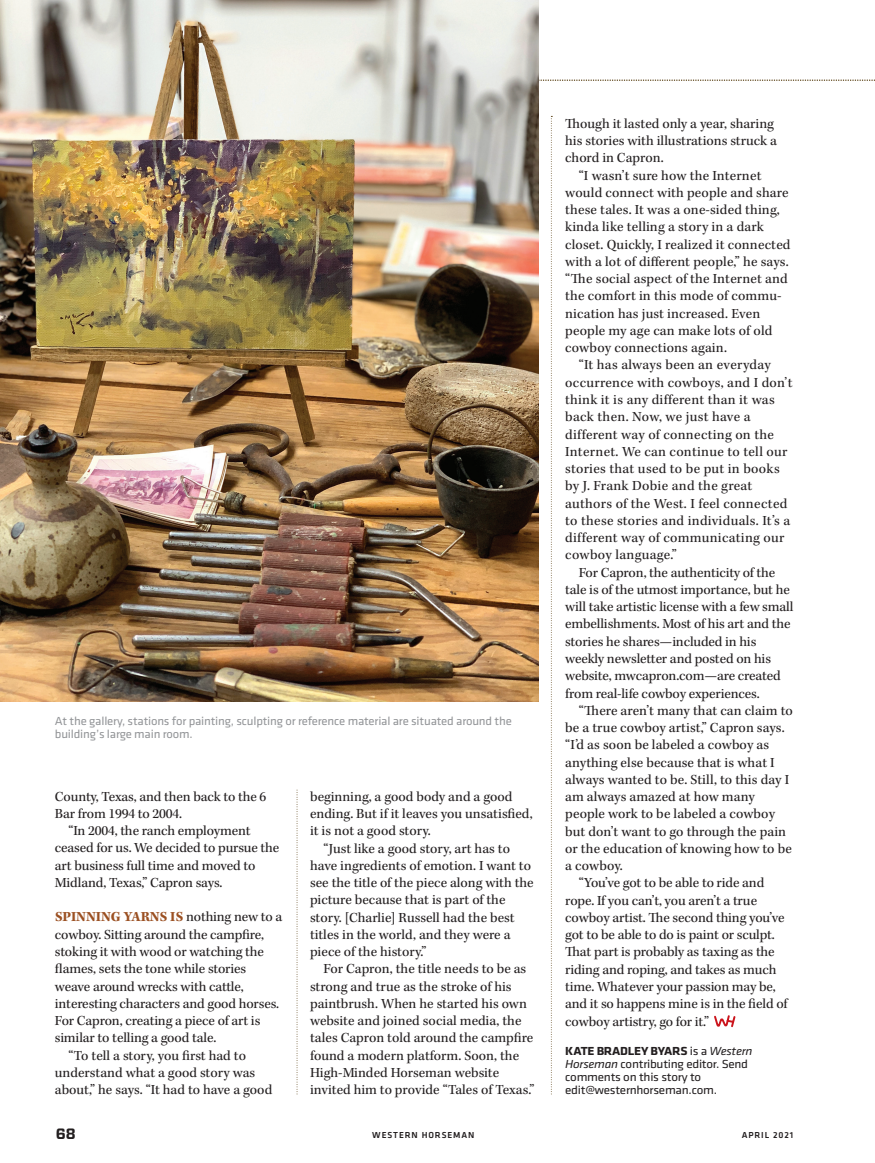
<style>
.page{position:relative;width:875px;height:1163px;background:#fff}
.page>*{position:absolute;margin:0;border:0;box-sizing:border-box;transform-origin:0 0}
.t1{font:700 15px "Vitesse";color:#231f20}
.t2{font:14.25px/17.2px "Kepler Std";color:#231f20}
.t3{font:14.25px/17.2px "Kepler Std";letter-spacing:.02em;color:#231f20}
.t4{font:14.25px "Kepler Std Bold Capt";color:#9b5022}
.t5{font:12.15px/13.5px "Klavika Basic";letter-spacing:-.015em;color:#939598;scale:1.05 1}
.t6{font:12.15px/13.2px "Klavika Basic";letter-spacing:-.02em;color:#231f20;scale:1.08 1}
.t7{font:500 9px "Klavika Basic";letter-spacing:.1em;color:#231f20}
.s1{font-family:"Kepler Std";color:#231f20}
.s2{font-weight:700}
.s3{font-style:italic}
</style>
<div class="page">
<svg style="left:538px;top:79px;width:337px;height:2px"></svg>
<svg style="left:714px;top:1015px;width:21px;height:12px"></svg>
<svg style="left:551px;top:116px;width:1px;height:978px"></svg>
<svg style="left:296px;top:790px;width:1px;height:304px"></svg>
<img style="left:0;top:0;width:538px;height:701px">
<p class="t5" style="left:55px;top:713px;width:436px">At the gallery, stations for painting, sculpting or reference material are situated around the building’s large main room.</p>
<p class="t2" style="left:55px;top:788px;width:213px">County, Texas, and then back to the 6<br>Bar from 1994 to 2004.</p>
<p class="t2" style="left:55px;top:822px;width:226px;text-indent:13px">“In 2004, the ranch employment ceased for us. We decided to pursue the art business full time and moved to Midland, Texas,” Capron says.</p>
<p class="t4" style="left:55px;top:909px;width:229px">SPINNING YARNS IS <span class="s1">nothing new to a</span></p>
<p class="t2" style="left:55px;top:926px;width:211px">cowboy. Sitting around the campfire,</p>
<p class="t2" style="left:55px;top:943px;width:211px">stoking it with wood or watching the</p>
<p class="t2" style="left:55px;top:960px;width:193px">flames, sets the tone while stories</p>
<p class="t2" style="left:55px;top:978px;width:190px">weave around wrecks with cattle,</p>
<p class="t2" style="left:55px;top:995px;width:226px">interesting characters and good horses.</p>
<p class="t2" style="left:55px;top:1012px;width:207px">For Capron, creating a piece of art is</p>
<p class="t2" style="left:55px;top:1029px;width:163px">similar to telling a good tale.</p>
<p class="t2" style="left:68px;top:1047px;width:179px">“To tell a story, you first had to</p>
<p class="t2" style="left:55px;top:1064px;width:202px">understand what a good story was</p>
<p class="t2" style="left:55px;top:1081px;width:219px">about,” he says. “It had to have a good</p>
<p class="t2" style="left:310px;top:788px;width:204px">beginning, a good body and a good</p>
<p class="t2" style="left:310px;top:805px;width:224px">ending. But if it leaves you unsatisfied,</p>
<p class="t2" style="left:310px;top:822px;width:122px">it is not a good story.</p>
<p class="t2" style="left:323px;top:840px;width:188px">“Just like a good story, art has to</p>
<p class="t2" style="left:310px;top:857px;width:222px">have ingredients of emotion. I want to</p>
<p class="t2" style="left:310px;top:874px;width:225px">see the title of the piece along with the</p>
<p class="t2" style="left:310px;top:891px;width:197px">picture because that is part of the</p>
<p class="t2" style="left:310px;top:909px;width:206px">story. [Charlie] Russell had the best</p>
<p class="t2" style="left:310px;top:926px;width:202px">titles in the world, and they were a</p>
<p class="t2" style="left:310px;top:943px;width:118px">piece of the history.”</p>
<p class="t2" style="left:323px;top:960px;width:204px">For Capron, the title needs to be as</p>
<p class="t2" style="left:310px;top:978px;width:203px">strong and true as the stroke of his</p>
<p class="t2" style="left:310px;top:995px;width:218px">paintbrush. When he started his own</p>
<p class="t2" style="left:310px;top:1012px;width:213px">website and joined social media, the</p>
<p class="t2" style="left:310px;top:1029px;width:225px">tales Capron told around the campfire</p>
<p class="t2" style="left:310px;top:1047px;width:211px">found a modern platform. Soon, the</p>
<p class="t2" style="left:310px;top:1064px;width:191px">High-Minded Horseman website</p>
<p class="t2" style="left:310px;top:1081px;width:226px">invited him to provide “Tales of Texas.”</p>
<p class="t2" style="left:565px;top:115px;width:213px">Though it lasted only a year, sharing his stories with illustrations struck a chord in Capron.</p>
<p class="t2" style="left:565px;top:167px;width:227px;text-indent:13px">“I wasn’t sure how the Internet would connect with people and share these tales. It was a one-sided thing, kinda like telling a story in a dark closet. Quickly, I realized it connected with a lot of different people,” he says. “The social aspect of the Internet and the comfort in this mode of commu&shy;nication has just increased. Even people my age can make lots of old cowboy connections again.</p>
<p class="t3" style="left:565px;top:357px;width:229px;text-indent:13px">“It has always been an everyday occurrence with cowboys, and I don’t think it is any different than it was back then. Now, we just have a different way of connecting on the Internet. We can continue to tell our stories that used to be put in books by J. Frank Dobie and the great authors of the West. I feel connected to these stories and individuals. It’s a different way of communicating our cowboy language.”</p>
<p class="t2" style="left:565px;top:564px;width:229px;text-indent:13px">For Capron, the authenticity of the tale is of the utmost importance, but he will take artistic license with a few small embellishments. Most of his art and the stories he shares—included in his weekly newsletter and posted on his website, mwcapron.com—are created from real-life cowboy experiences.</p>
<p class="t2" style="left:578px;top:702px;width:216px">“There aren’t many that can claim to</p>
<p class="t2" style="left:565px;top:719px;width:221px">be a true cowboy artist,” Capron says.</p>
<p class="t2" style="left:565px;top:736px;width:205px">“I’d as soon be labeled a cowboy as</p>
<p class="t2" style="left:565px;top:754px;width:211px">anything else because that is what I</p>
<p class="t2" style="left:565px;top:771px;width:225px">always wanted to be. Still, to this day I</p>
<p class="t2" style="left:565px;top:788px;width:191px">am always amazed at how many</p>
<p class="t2" style="left:565px;top:805px;width:211px">people work to be labeled a cowboy</p>
<p class="t2" style="left:565px;top:823px;width:222px">but don’t want to go through the pain</p>
<p class="t2" style="left:565px;top:840px;width:228px">or the education of knowing how to be</p>
<p class="t2" style="left:565px;top:857px;width:59px">a cowboy.</p>
<p class="t2" style="left:578px;top:875px;width:187px">“You’ve got to be able to ride and</p>
<p class="t2" style="left:565px;top:892px;width:193px">rope. If you can’t, you aren’t a true</p>
<p class="t2" style="left:565px;top:909px;width:221px">cowboy artist. The second thing you’ve</p>
<p class="t2" style="left:565px;top:926px;width:211px">got to be able to do is paint or sculpt.</p>
<p class="t2" style="left:565px;top:944px;width:211px">That part is probably as taxing as the</p>
<p class="t2" style="left:565px;top:961px;width:213px">riding and roping, and takes as much</p>
<p class="t2" style="left:565px;top:978px;width:212px">time. Whatever your passion may be,</p>
<p class="t2" style="left:565px;top:995px;width:224px">and it so happens mine is in the field of</p>
<p class="t2" style="left:565px;top:1013px;width:145px">cowboy artistry, go for it.”</p>
<p class="t6" style="left:565px;top:1043px;width:175px"><span class="s2">KATE BRADLEY BYARS</span> is a <span class="s3">Western<br>Horseman</span> contributing editor. Send comments on this story to edit@westernhorseman.com.</p>
<p class="t1" style="left:56px;top:1123px;width:21px">68</p>
<p class="t7" style="left:372px;top:1128px;width:104px">WESTERN HORSEMAN</p>
<p class="t7" style="left:741px;top:1128px;width:53px">APRIL 2021</p>
</div>
